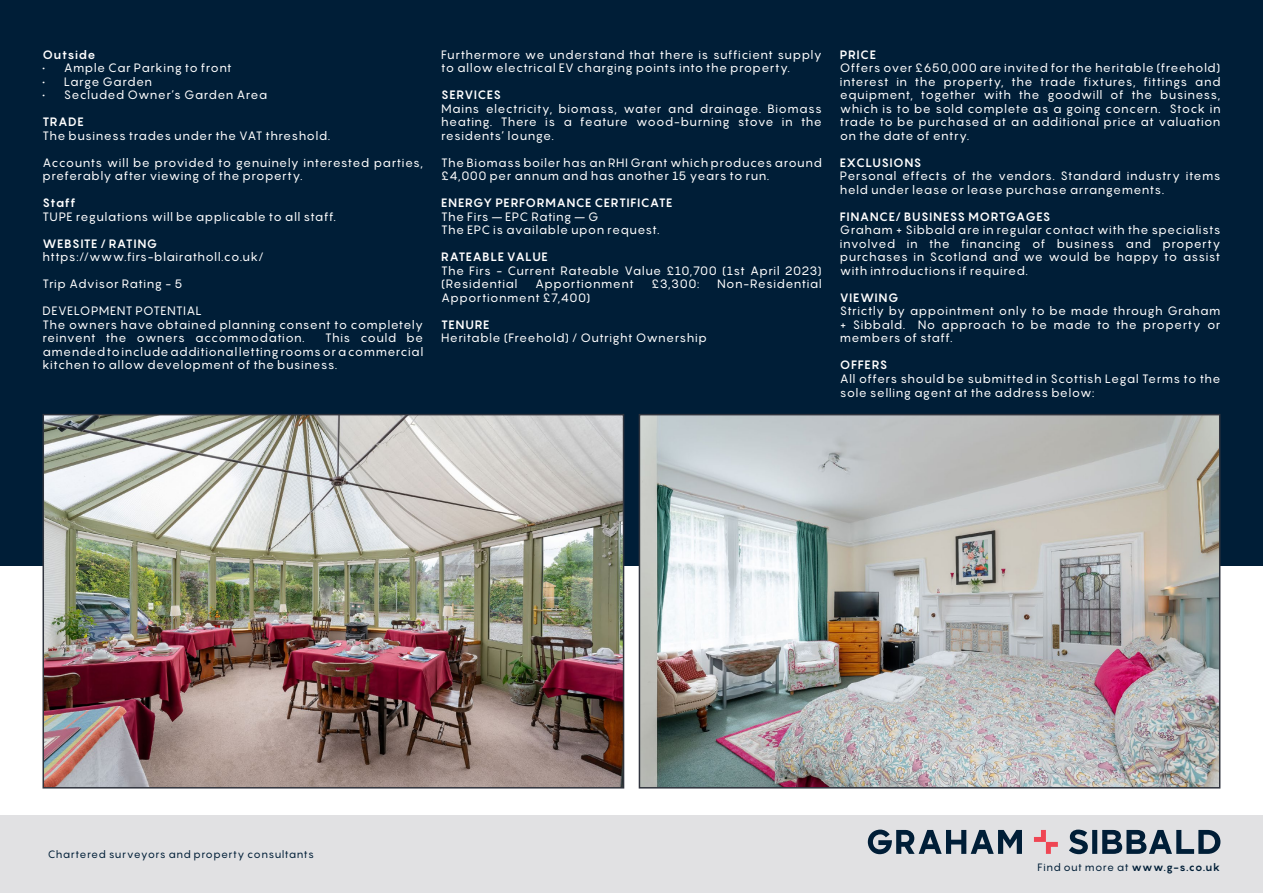
<style>
.page{position:relative;width:1263px;height:893px;background:#fff}
.page>*{position:absolute;margin:0;border:0;box-sizing:border-box;transform-origin:0 0}
.Paragraph_Style_4{font:12px/13.5px "Pangram";letter-spacing:.035em;color:#fff}
.Paragraph_Style_5{font:700 12px "Pangram";letter-spacing:.045em;color:#fff}
.Paragraph_Style_4-2{font:700 12px "Pangram";letter-spacing:.045em;color:#fff}
.t1{font:10.5px "Pangram";letter-spacing:.04em;color:#001e37}
.s1{font-weight:700}
</style>
<div class="page">
<div style="left:0;top:0;width:1263px;height:565px;background:#001e37"></div>
<div style="left:0;top:815px;width:1263px;height:78px;background:#e1e1e3"></div>
<img style="left:46px;top:417px;width:575px;height:368px">
<div style="left:43px;top:414px;width:581px;height:374px;border:2px solid #30343e"></div>
<img style="left:642px;top:417px;width:575px;height:368px">
<div style="left:639px;top:414px;width:581px;height:374px;border:2px solid #30343e"></div>
<svg style="left:868px;top:830px;width:352px;height:24px"></svg>
<p class="Paragraph_Style_4-2" style="left:43px;top:47px;width:55px">Outside</p>
<p class="Paragraph_Style_4" style="left:43px;top:61px;width:191px">• Ample Car Parking to front</p>
<p class="Paragraph_Style_4" style="left:43px;top:75px;width:111px">• Large Garden</p>
<p class="Paragraph_Style_4" style="left:43px;top:88px;width:226px">• Secluded Owner’s Garden Area</p>
<p class="Paragraph_Style_5" style="left:43px;top:114px;width:43px">TRADE</p>
<p class="Paragraph_Style_4" style="left:43px;top:129px;width:289px">The business trades under the VAT threshold.</p>
<p class="Paragraph_Style_4" style="left:43px;top:156px;width:382px">Accounts will be provided to genuinely interested parties, preferably after viewing of the property.</p>
<p class="Paragraph_Style_5" style="left:43px;top:195px;width:34px">Staff</p>
<p class="Paragraph_Style_4" style="left:43px;top:210px;width:295px">TUPE regulations will be applicable to all staff.</p>
<p class="Paragraph_Style_5" style="left:43px;top:236px;width:116px">WEBSITE / RATING</p>
<p class="Paragraph_Style_4" style="left:43px;top:250px;width:223px">https://www.firs-blairatholl.co.uk/</p>
<p class="Paragraph_Style_4" style="left:43px;top:277px;width:141px">Trip Advisor Rating - 5</p>
<p class="Paragraph_Style_4" style="left:43px;top:304px;width:161px">DEVELOPMENT POTENTIAL</p>
<p class="Paragraph_Style_4" style="left:43px;top:318px;width:382px">The owners have obtained planning consent to completely reinvent the owners accommodation.</p>
<p class="Paragraph_Style_4" style="left:43px;top:331px;width:382px;text-align:justify;text-indent:283px">This could be amended to include additional letting rooms or a commercial kitchen to allow development of the business.</p>
<p class="Paragraph_Style_4" style="left:441px;top:48px;width:382px">Furthermore we understand that there is sufficient supply to allow electrical EV charging points into the property.</p>
<p class="Paragraph_Style_5" style="left:441px;top:87px;width:61px">SERVICES</p>
<p class="Paragraph_Style_4" style="left:441px;top:102px;width:382px;text-align:justify">Mains electricity, biomass, water and drainage. Biomass heating. There is a feature wood-burning stove in the residents’ lounge.</p>
<p class="Paragraph_Style_4" style="left:441px;top:156px;width:382px">The Biomass boiler has an RHI Grant which produces around £4,000 per annum and has another 15 years to run.</p>
<p class="Paragraph_Style_5" style="left:441px;top:195px;width:233px">ENERGY PERFORMANCE CERTIFICATE</p>
<p class="Paragraph_Style_4" style="left:441px;top:210px;width:159px">The Firs – EPC Rating – G</p>
<p class="Paragraph_Style_4" style="left:441px;top:223px;width:220px">The EPC is available upon request.</p>
<p class="Paragraph_Style_5" style="left:441px;top:249px;width:108px">RATEABLE VALUE</p>
<p class="Paragraph_Style_4" style="left:441px;top:264px;width:382px">The Firs - Current Rateable Value £10,700 (1st April 2023) (Residential</p>
<p class="Paragraph_Style_4" style="left:535px;top:277px;width:100px">Apportionment</p>
<p class="Paragraph_Style_4" style="left:651px;top:277px;width:49px">£3,300:</p>
<p class="Paragraph_Style_4" style="left:717px;top:277px;width:106px">Non-Residential</p>
<p class="Paragraph_Style_4" style="left:441px;top:291px;width:151px">Apportionment £7,400)</p>
<p class="Paragraph_Style_5" style="left:441px;top:317px;width:50px">TENURE</p>
<p class="Paragraph_Style_4" style="left:441px;top:331px;width:267px">Heritable (Freehold) / Outright Ownership</p>
<p class="Paragraph_Style_5" style="left:840px;top:47px;width:38px">PRICE</p>
<p class="Paragraph_Style_4" style="left:840px;top:61px;width:382px;text-align:justify">Offers over £650,000 are invited for the heritable (freehold) interest in the property, the trade fixtures, fittings and equipment, together with the goodwill of the business, which is to be sold complete as a going concern. Stock in trade to be purchased at an additional price at valuation on the date of entry.</p>
<p class="Paragraph_Style_4-2" style="left:840px;top:155px;width:83px">EXCLUSIONS</p>
<p class="Paragraph_Style_4" style="left:840px;top:169px;width:382px">Personal effects of the vendors. Standard industry items held under lease or lease purchase arrangements.</p>
<p class="Paragraph_Style_5" style="left:840px;top:209px;width:212px">FINANCE/ BUSINESS MORTGAGES</p>
<p class="Paragraph_Style_4" style="left:840px;top:223px;width:382px;text-align:justify">Graham + Sibbald are in regular contact with the specialists involved in the financing of business and property purchases in Scotland and we would be happy to assist with introductions if required.</p>
<p class="Paragraph_Style_5" style="left:840px;top:290px;width:60px">VIEWING</p>
<p class="Paragraph_Style_4" style="left:840px;top:304px;width:382px;text-align:justify">Strictly by appointment only to be made through Graham + Sibbald. No approach to be made to the property or members of staff.</p>
<p class="Paragraph_Style_5" style="left:840px;top:357px;width:49px">OFFERS</p>
<p class="Paragraph_Style_4" style="left:840px;top:371px;width:382px;line-height:14.4px">All offers should be submitted in Scottish Legal Terms to the sole selling agent at the address below:</p>
<p class="t1" style="left:48px;top:848px;width:268px">Chartered surveyors and property consultants</p>
<p class="t1" style="left:1037px;top:860px;width:184px">Find out more at <span class="s1">www.g-s.co.uk</span></p>
</div>
